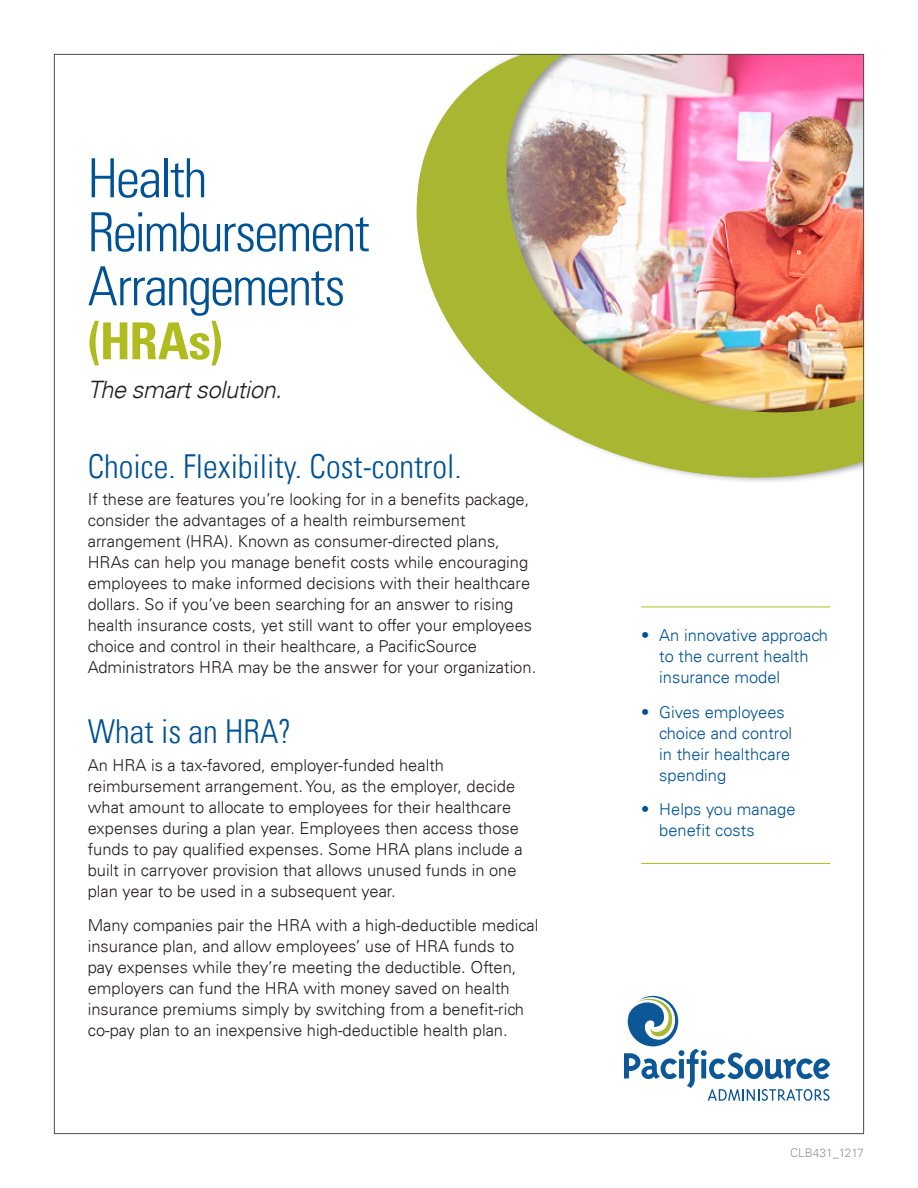
<style>
.page{position:relative;width:918px;height:1188px;background:#fff}
.page>*{position:absolute;margin:0;border:0;box-sizing:border-box;transform-origin:0 0}
.t1{font:300 condensed 54px/54px "Univers LT";letter-spacing:-.035em;color:#005294}
.t2{font:700 condensed 51px "Univers LT";color:#b0bb1d}
.Header_2{font:300 condensed 33px "Univers LT";color:#005294}
.Introduction{font:italic 300 24px "Univers LT";letter-spacing:-.025em;color:#231f20}
.Body{font:300 16.5px/21px "Univers LT";color:#231f20}
.callout_body{font:300 16.5px/21px "Univers LT";color:#005294}
.Document_Code{font:300 12px "Univers LT";color:#939598}
</style>
<div class="page">
<svg style="left:624px;top:996px;width:206px;height:105px"></svg>
<hr style="left:641px;top:607px;width:189px;height:1px;background:#b0bb1d">
<hr style="left:641px;top:863px;width:189px;height:1px;background:#b0bb1d">
<img style="left:416px;top:56px;width:446px;height:426px">
<p class="t1" style="left:88px;top:151px;width:283px">Health<br>Reimbursement<br>Arrangements</p>
<p class="t2" style="left:88px;top:310px;width:136px">(HRAs)</p>
<p class="Introduction" style="left:88px;top:375px;width:196px">The smart solution.</p>
<p class="Header_2" style="left:88px;top:446px;width:376px">Choice. Flexibility. Cost-control.</p>
<p class="Body" style="left:88px;top:489px;width:450px">If these are features you’re looking for in a benefits package, consider the advantages of a health reimbursement arrangement (HRA). Known as consumer-directed plans, HRAs can help you manage benefit costs while encouraging employees to make informed decisions with their healthcare dollars. So if you’ve been searching for an answer to rising health insurance costs, yet still want to offer your employees choice and control in their healthcare, a PacificSource Administrators HRA may be the answer for your organization.</p>
<p class="Header_2" style="left:88px;top:712px;width:205px">What is an HRA?</p>
<p class="Body" style="left:88px;top:755px;width:436px">An HRA is a tax-favored, employer-funded health reimbursement arrangement. You, as the employer, decide what amount to allocate to employees for their healthcare expenses during a plan year. Employees then access those funds to pay qualified expenses. Some HRA plans include a built in carryover provision that allows unused funds in one plan year to be used in a subsequent year.</p>
<p class="Body" style="left:88px;top:915px;width:452px">Many companies pair the HRA with a high-deductible medical insurance plan, and allow employees’ use of HRA funds to pay expenses while they’re meeting the deductible. Often, employers can fund the HRA with money saved on health insurance premiums simply by switching from a benefit-rich co-pay plan to an inexpensive high-deductible health plan.</p>
<p class="callout_body" style="left:659px;top:625px;width:170px;text-indent:-18px">• An innovative approach to the current health insurance model</p>
<p class="callout_body" style="left:659px;top:701px;width:135px;text-indent:-18px">• Gives employees choice and control in their healthcare spending</p>
<p class="callout_body" style="left:659px;top:799px;width:138px;text-indent:-18px">• Helps you manage benefit costs</p>
<p class="Document_Code" style="left:790px;top:1145px;width:75px">CLB431_1217</p>
</div>
